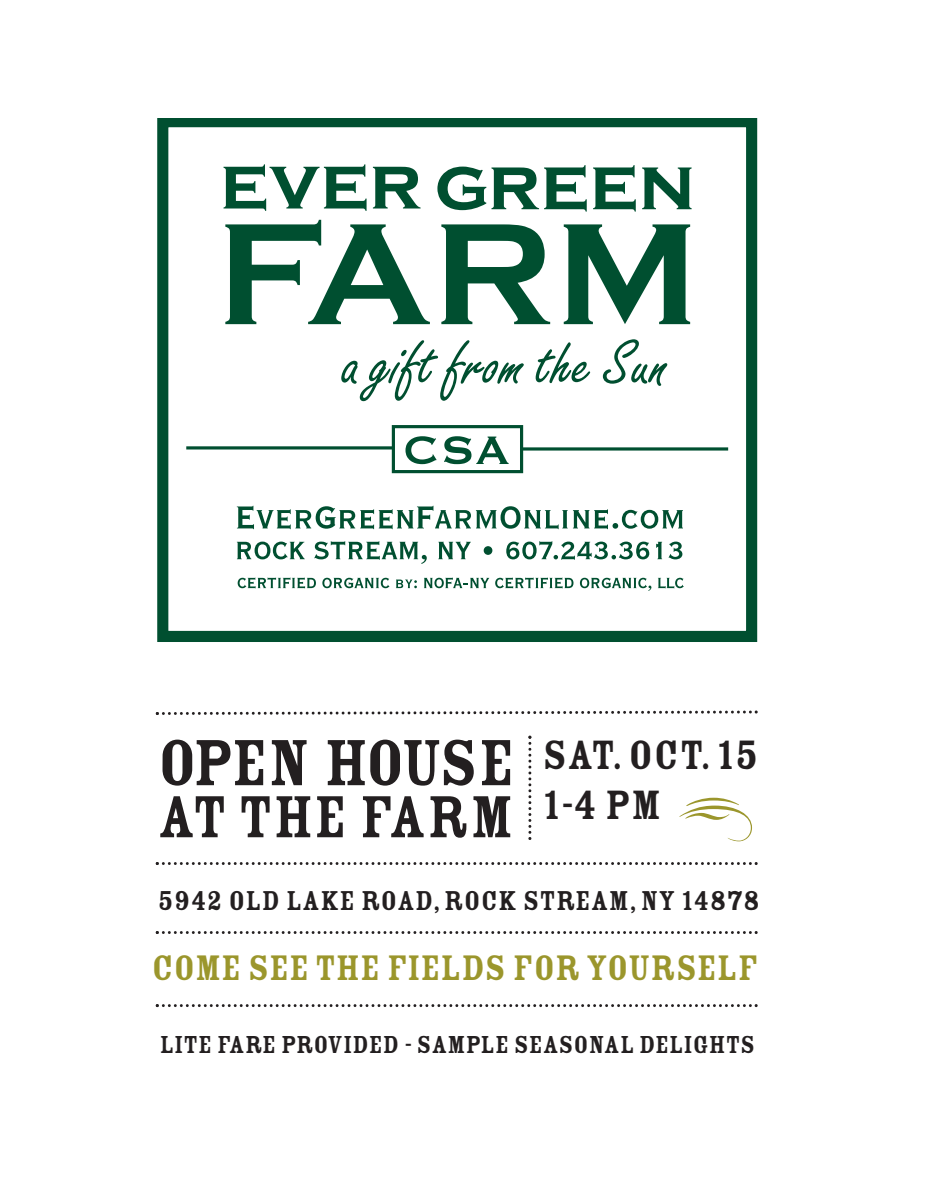
<style>
.page{position:relative;width:929px;height:1188px;background:#fff}
.page>*{position:absolute;margin:0;border:0;box-sizing:border-box;transform-origin:0 0}
.t1{font:71.7px "Rosewood Fill";letter-spacing:-.045em;color:#231f20}
.t2{font:65.1px "Rosewood Fill";color:#231f20}
.t3{font:52.2px "Copperplate";color:#004f30}
.t4{font:45px/49.5px "Rosewood Fill";color:#231f20}
.t5{font:39px "Rosewood Fill";letter-spacing:-.005em;color:#9b962c}
.t6{font:30px "Rosewood Fill";letter-spacing:.005em;color:#231f20}
.t7{font:27px "Rosewood Fill";color:#231f20}
</style>
<div class="page">
<svg style="left:157px;top:118px;width:600px;height:524px"></svg>
<svg style="left:225px;top:220px;width:205px;height:104px"></svg>
<svg style="left:441px;top:224px;width:109px;height:100px"></svg>
<svg style="left:564px;top:224px;width:126px;height:100px"></svg>
<svg style="left:223px;top:164px;width:143px;height:47px"></svg>
<svg style="left:373px;top:167px;width:47px;height:42px"></svg>
<svg style="left:437px;top:165px;width:150px;height:47px"></svg>
<svg style="left:593px;top:165px;width:43px;height:47px"></svg>
<svg style="left:642px;top:167px;width:49px;height:42px"></svg>
<svg style="left:341px;top:340px;width:183px;height:61px"></svg>
<svg style="left:536px;top:342px;width:54px;height:41px"></svg>
<svg style="left:603px;top:339px;width:64px;height:47px"></svg>
<svg style="left:237px;top:506px;width:446px;height:23px"></svg>
<svg style="left:237px;top:542px;width:68px;height:17px"></svg>
<svg style="left:314px;top:541px;width:113px;height:23px"></svg>
<svg style="left:438px;top:542px;width:33px;height:17px"></svg>
<div style="left:484px;top:546px;width:8px;height:9px;background:#004f30;border-radius:50%"></div>
<svg style="left:506px;top:541px;width:143px;height:19px"></svg>
<svg style="left:656px;top:542px;width:6px;height:17px"></svg>
<svg style="left:668px;top:542px;width:14px;height:17px"></svg>
<svg style="left:238px;top:578px;width:78px;height:10px"></svg>
<svg style="left:322px;top:578px;width:67px;height:10px"></svg>
<svg style="left:396px;top:580px;width:21px;height:8px"></svg>
<svg style="left:424px;top:578px;width:65px;height:10px"></svg>
<svg style="left:495px;top:578px;width:78px;height:10px"></svg>
<svg style="left:580px;top:578px;width:71px;height:13px"></svg>
<svg style="left:658px;top:578px;width:26px;height:10px"></svg>
<div style="left:392px;top:425px;width:131px;height:48px;border:3px solid #004f30"></div>
<svg style="left:186px;top:446px;width:207px;height:4px"></svg>
<svg style="left:522px;top:447px;width:206px;height:4px"></svg>
<svg style="left:528px;top:736px;width:3px;height:104px"></svg>
<svg style="left:156px;top:1004px;width:602px;height:3px"></svg>
<svg style="left:155px;top:710px;width:603px;height:5px"></svg>
<svg style="left:156px;top:862px;width:602px;height:3px"></svg>
<svg style="left:156px;top:931px;width:602px;height:3px"></svg>
<h3 class="t3" style="left:403px;top:416px;width:109px">CSA</h3>
<h1 class="t1" style="left:157px;top:727px;width:359px">OPEN HOUSE</h1>
<h2 class="t2" style="left:157px;top:784px;width:358px">AT THE FARM</h2>
<h3 class="t4" style="left:543px;top:729px;width:217px">SAT.OCT.15<br>1-4 PM</h3>
<p class="t6" style="left:158px;top:885px;width:604px">5942 OLD LAKE ROAD,ROCK STREAM,NY 14878</p>
<h3 class="t5" style="left:152px;top:948px;width:609px">COME SEE THE FIELDS FORYOURSELF</h3>
<p class="t7" style="left:160px;top:1031px;width:597px">LITE FARE PROVIDED - SAMPLE SEASONAL DELIGHTS</p>
</div>
